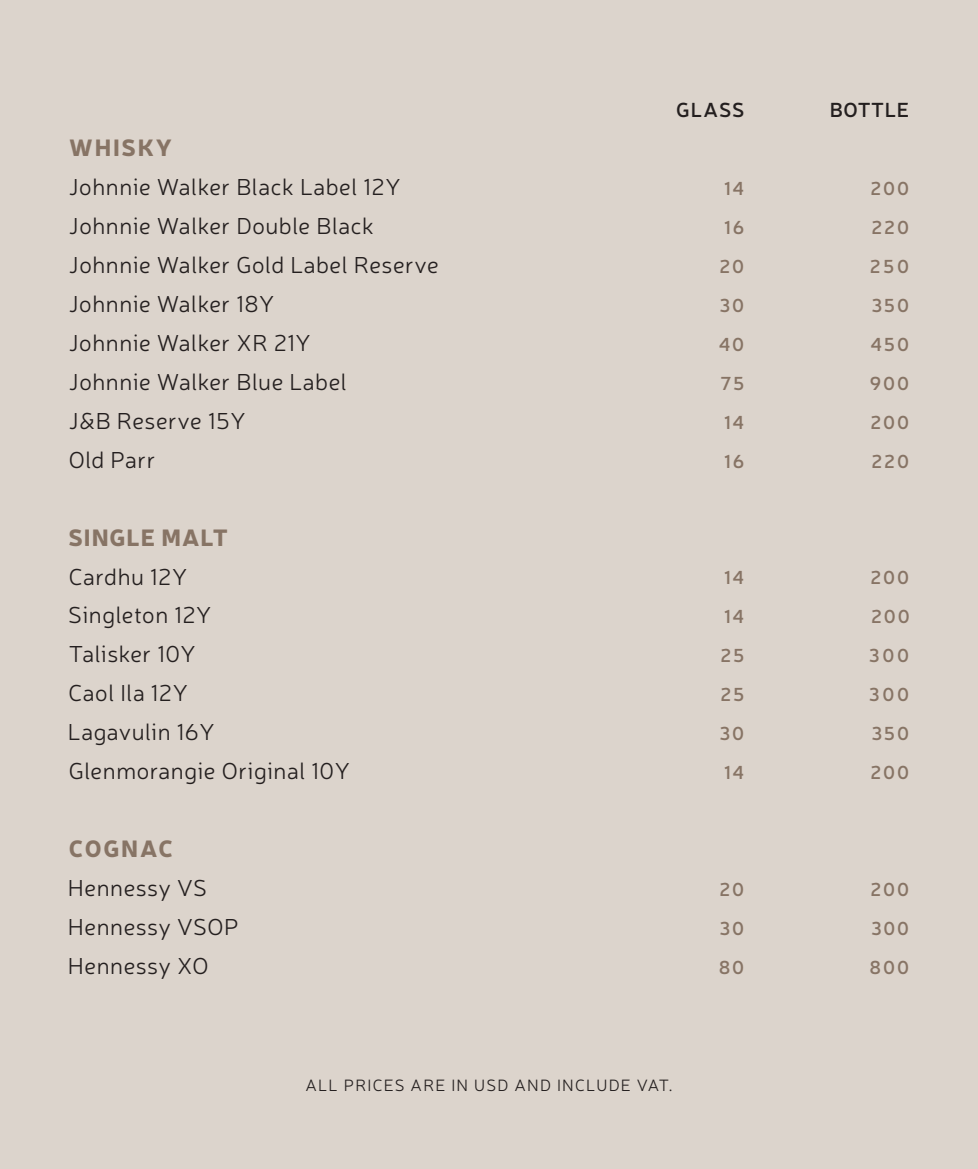
<style>
.page{position:relative;width:978px;height:1169px;background:#dcd4cc}
.page>*{position:absolute;margin:0;border:0;box-sizing:border-box;transform-origin:0 0}
.t1{font:300 23.25px/39px "Neris";letter-spacing:.025em;color:#241f1f}
.t2{font:900 23.25px "Neris";letter-spacing:.05em;color:#877465}
.t3{font:600 20.25px "Neris";letter-spacing:.025em;color:#241f1f}
.t4{font:600 18.75px/39px "Neris";letter-spacing:.1em;color:#877465}
.t5{font:300 16.5px "Neris";letter-spacing:.075em;color:#241f1f}
</style>
<div class="page">
<p class="t3" style="left:676px;top:96px;width:70px">GLASS</p>
<p class="t3" style="left:830px;top:96px;width:81px">BOTTLE</p>
<p class="t2" style="left:69px;top:130px;width:104px">WHISKY</p>
<p class="t1" style="left:69px;top:166px;width:333px">Johnnie Walker Black Label 12Y</p>
<p class="t4" style="left:724px;top:168px;width:22px">14</p>
<p class="t4" style="left:870px;top:168px;width:41px;text-align:justify">200<br>220<br>250</p>
<p class="t1" style="left:69px;top:205px;width:306px">Johnnie Walker Double Black</p>
<p class="t4" style="left:724px;top:207px;width:22px">16</p>
<p class="t1" style="left:69px;top:244px;width:372px">Johnnie Walker Gold Label Reserve</p>
<p class="t4" style="left:719px;top:246px;width:26px">20</p>
<p class="t1" style="left:69px;top:283px;width:207px">Johnnie Walker 18Y</p>
<p class="t4" style="left:719px;top:285px;width:26px">30</p>
<p class="t4" style="left:871px;top:285px;width:39px">350</p>
<p class="t1" style="left:69px;top:322px;width:243px">Johnnie Walker XR 21Y</p>
<p class="t4" style="left:719px;top:324px;width:27px">40</p>
<p class="t4" style="left:870px;top:323px;width:40px">450</p>
<p class="t1" style="left:69px;top:361px;width:279px">Johnnie Walker Blue Label</p>
<p class="t1" style="left:69px;top:400px;width:178px">J&amp;B Reserve 15Y<br>Old Parr</p>
<p class="t2" style="left:69px;top:520px;width:161px">SINGLE MALT</p>
<p class="t1" style="left:69px;top:556px;width:120px">Cardhu 12Y</p>
<p class="t1" style="left:68px;top:595px;width:283px">Singleton 12Y<br>Talisker 10Y<br>Caol Ila 12Y<br>Lagavulin 16Y<br>Glenmorangie Original 10Y</p>
<p class="t2" style="left:69px;top:832px;width:106px">COGNAC</p>
<p class="t1" style="left:68px;top:868px;width:140px">Hennessy VS</p>
<p class="t1" style="left:68px;top:907px;width:172px">Hennessy VSOP<br>Hennessy XO</p>
<p class="t5" style="left:305px;top:1075px;width:369px">ALL PRICES ARE IN USD AND INCLUDE VAT.</p>
<p class="t4" style="left:720px;top:363px;width:25px">75</p>
<p class="t4" style="left:870px;top:363px;width:41px;text-align:justify">900<br>200<br>220</p>
<p class="t4" style="left:724px;top:402px;width:22px">14<br>16</p>
<p class="t4" style="left:724px;top:557px;width:22px">14</p>
<p class="t4" style="left:869px;top:557px;width:42px;text-align:justify">200<br>200<br>300<br>300<br>350<br>200</p>
<p class="t4" style="left:720px;top:596px;width:25px">14<br>25</p>
<p class="t4" style="left:720px;top:674px;width:25px">25</p>
<p class="t4" style="left:719px;top:713px;width:26px">30<br>14</p>
<p class="t4" style="left:719px;top:869px;width:26px">20<br>30</p>
<p class="t4" style="left:870px;top:869px;width:40px">200<br>300</p>
<p class="t4" style="left:719px;top:947px;width:27px">80</p>
<p class="t4" style="left:870px;top:946px;width:41px">800</p>
</div>
